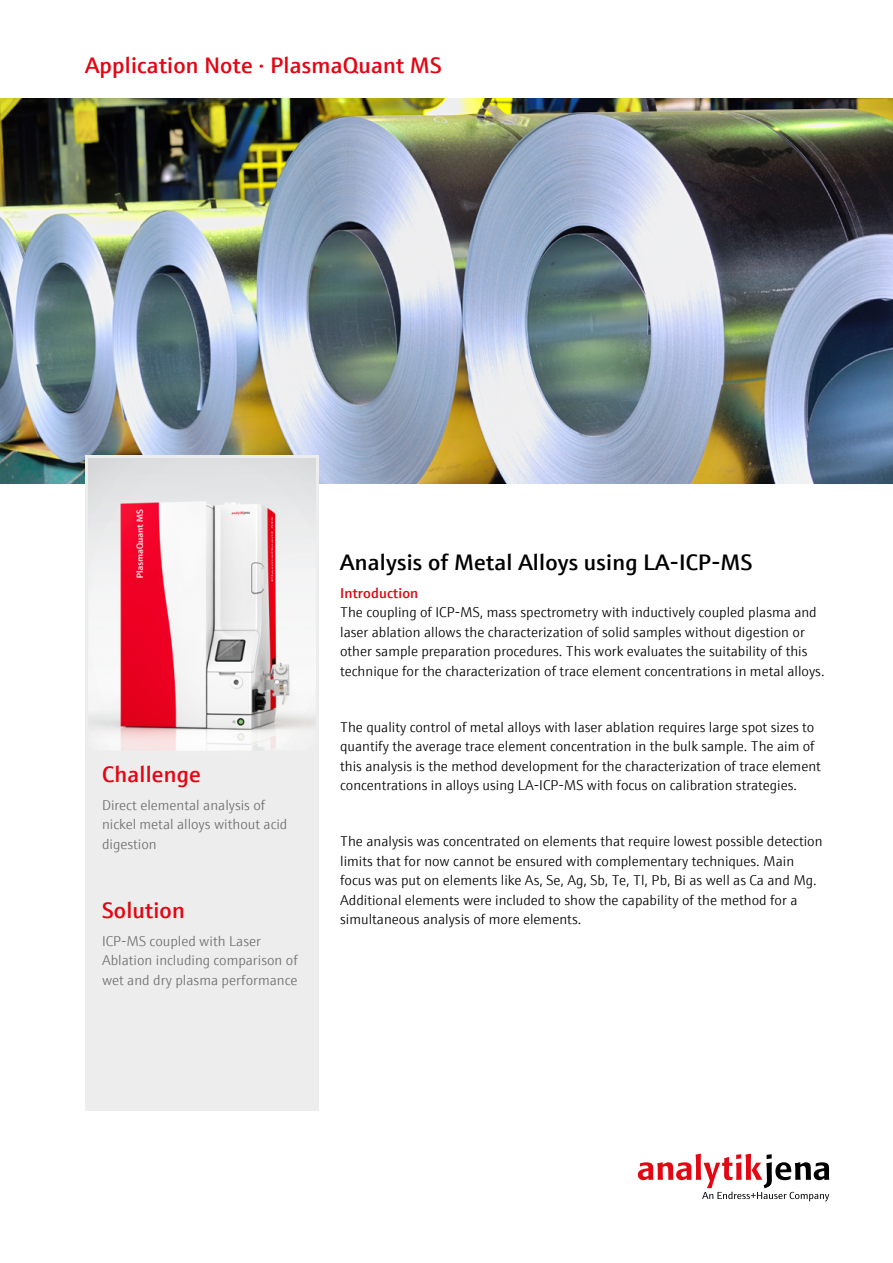
<style>
.page{position:relative;width:893px;height:1263px;background:#fff}
.page>*{position:absolute;margin:0;border:0;box-sizing:border-box;transform-origin:0 0}
.t1{font:600 22.5px "E+H Sans";letter-spacing:.01em;color:#e30613}
.t2{font:600 22.5px "E+H Sans";letter-spacing:.01em;color:#000}
.t3{font:300 14.25px/19.5px "E+H Sans";color:#000}
.t4{font:300 14.25px/19.5px "E+H Sans";color:#706f6f}
.t5{font:600 14.25px "E+H Sans";letter-spacing:.01em;color:#e30613}
</style>
<div class="page">
<div style="left:85px;top:747px;width:234px;height:364px;background:#ededed"></div>
<svg style="left:638px;top:1154px;width:191px;height:47px"></svg>
<img style="left:0;top:99px;width:893px;height:385px">
<img style="left:89px;top:459px;width:226px;height:291px">
<div style="left:85px;top:455px;width:234px;height:299px;border:3px solid #ededed"></div>
<h1 class="t1" style="left:85px;top:48px;width:358px">Application Note · PlasmaQuant MS</h1>
<h1 class="t1" style="left:102px;top:757px;width:100px">Challenge</h1>
<p class="t4" style="left:102px;top:794px;width:187px">Direct elemental analysis of nickel metal alloys without acid digestion</p>
<h1 class="t1" style="left:102px;top:893px;width:84px">Solution</h1>
<p class="t4" style="left:102px;top:930px;width:197px">ICP-MS coupled with Laser<br>Ablation including comparison of wet and dry plasma performance</p>
<h1 class="t2" style="left:340px;top:545px;width:414px">Analysis of Metal Alloys using LA-ICP-MS</h1>
<p class="t5" style="left:340px;top:582px;width:80px">Introduction</p>
<p class="t3" style="left:340px;top:602px;width:486px">The coupling of ICP-MS, mass spectrometry with inductively coupled plasma and laser ablation allows the characterization of solid samples without digestion or other sample preparation procedures. This work evaluates the suitability of this technique for the characterization of trace element concentrations in metal alloys.</p>
<p class="t3" style="left:340px;top:716px;width:482px">The quality control of metal alloys with laser ablation requires large spot sizes to quantify the average trace element concentration in the bulk sample. The aim of this analysis is the method development for the characterization of trace element concentrations in alloys using LA-ICP-MS with focus on calibration strategies.</p>
<p class="t3" style="left:340px;top:831px;width:484px">The analysis was concentrated on elements that require lowest possible detection limits that for now cannot be ensured with complementary techniques. Main focus was put on elements like As, Se, Ag, Sb, Te, Tl, Pb, Bi as well as Ca and Mg.<br>Additional elements were included to show the capability of the method for a simultaneous analysis of more elements.</p>
</div>
